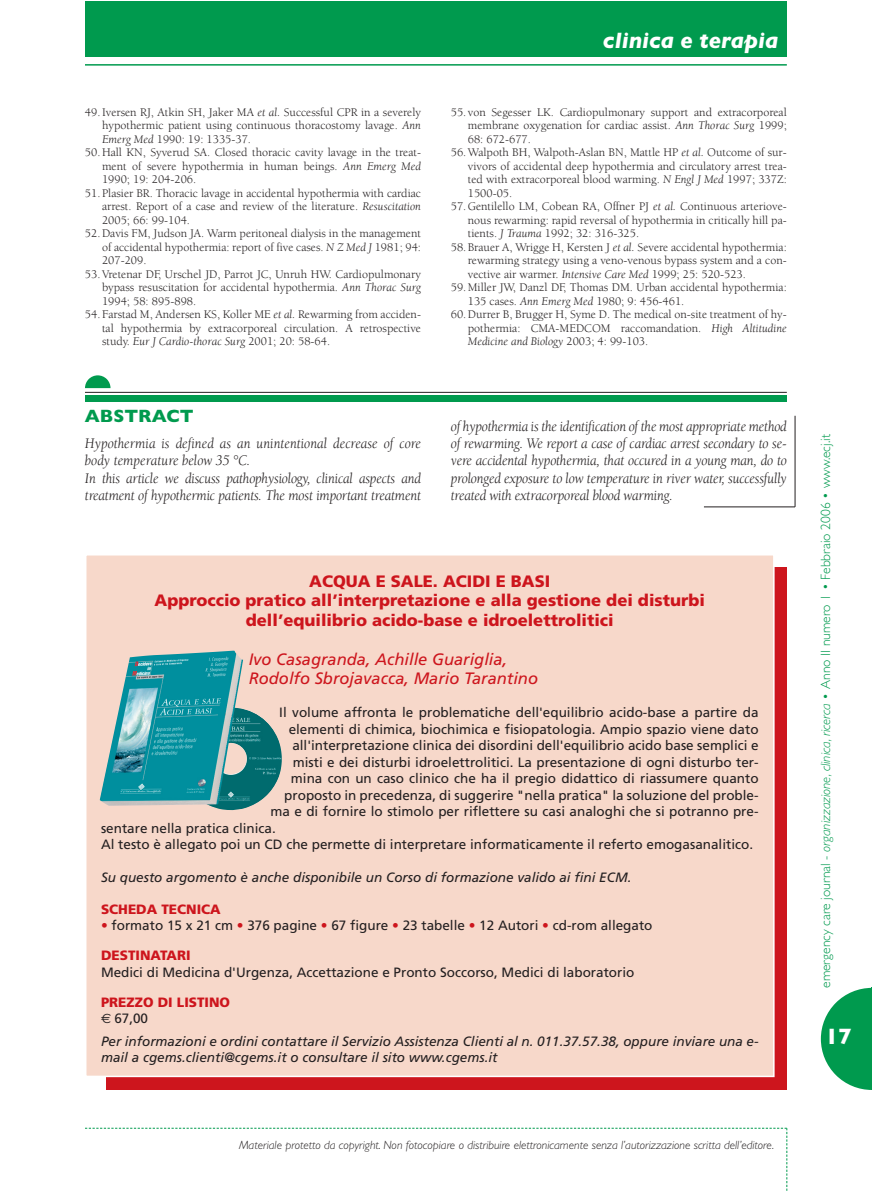
<style>
.page{position:relative;width:872px;height:1191px;background:#fff}
.page>*{position:absolute;margin:0;border:0;box-sizing:border-box;transform-origin:0 0}
.t1{font:italic 700 22.5px "Gill Sans";color:#fff}
.t2{font:700 22.5px "Gill Sans";color:#fff}
.t3{font:700 18px "Gill Sans";color:#009a4e}
.t4{font:900 16.5px/19.5px "Frutiger";color:#cd151d;text-align:center}
.t5{font:italic 16.5px/19.5px "Frutiger";color:#cd151d}
.t6{font:italic 15px/17.4px "Berkeley";letter-spacing:-.015em;color:#231f20;scale:.95 1}
.t7{font:13.5px "Frutiger";color:#231f20}
.t8{font:italic 13.5px/15.8px "Frutiger";color:#231f20}
.t9{font:300 13.5px "Gill Sans";color:#009a4e}
.t10{font:900 13.5px/15.8px "Frutiger";color:#cd151d}
.t11{font:12px "Berkeley";color:#231f20}
.t12{font:italic 300 12px "Gill Sans";color:#231f20}
.t13{font:italic 12px "Berkeley";color:#231f20}
.s1{font-style:italic}
.s2{font-style:normal}
.s3{color:#cd151d}
.s4{font-family:"Euro Sans";font-weight:400;color:#231f20}
.s5{font-weight:400;color:#231f20}
</style>
<div class="page">
<svg style="left:85px;top:1127px;width:702px;height:64px"></svg>
<div style="left:85px;top:1px;width:702px;height:55px;background:#009a4e"></div>
<hr style="left:85px;top:64px;width:702px;height:2px;background:#009a4e">
<svg style="left:821px;top:988px;width:50px;height:102px"></svg>
<hr style="left:871px;top:988px;width:1px;height:102px;background:#009a4e">
<div style="left:85px;top:395px;width:702px;height:6px;background:#009a4e"></div>
<hr style="left:85px;top:392px;width:702px;height:1px;background:#231f20">
<svg style="left:85px;top:375px;width:25px;height:13px"></svg>
<hr style="left:794px;top:416px;width:1px;height:91px;background:#231f20">
<hr style="left:704px;top:506px;width:91px;height:1px;background:#231f20">
<svg style="left:106px;top:567px;width:681px;height:523px;background:#ce1b23"></svg>
<div style="left:86px;top:555px;width:688px;height:521px;background:#f7d8ca"></div>
<div style="left:85px;top:554px;width:689px;height:523px;border:2px solid #fff"></div>
<img style="left:179px;top:707px;width:103px;height:103px;border-radius:50%">
<img style="left:100px;top:650px;width:143px;height:155px">
<p class="t11" style="left:85px;top:107px;width:337px">49.Iversen RJ, Atkin SH, Jaker MA <span class="s1">et al.</span> Successful CPR in a severely</p>
<p class="t11" style="left:102px;top:121px;width:320px">hypothermic patient using continuous thoracostomy lavage. <span class="s1">Ann</span></p>
<p class="t11" style="left:102px;top:134px;width:150px"><span class="s1">Emerg Med</span> 1990: 19: 1335-37.</p>
<p class="t11" style="left:85px;top:148px;width:337px">50.Hall KN, Syverud SA. Closed thoracic cavity lavage in the treat-</p>
<p class="t11" style="left:102px;top:161px;width:320px">ment of severe hypothermia in human beings. <span class="s1">Ann Emerg Med</span></p>
<p class="t11" style="left:102px;top:175px;width:96px">1990; 19: 204-206.</p>
<p class="t11" style="left:85px;top:188px;width:337px">51.Plasier BR. Thoracic lavage in accidental hypothermia with cardiac</p>
<p class="t11" style="left:102px;top:202px;width:320px">arrest. Report of a case and review of the literature. <span class="s1">Resuscitation</span></p>
<p class="t11" style="left:102px;top:215px;width:90px">2005; 66: 99-104.</p>
<p class="t11" style="left:85px;top:229px;width:337px">52.Davis FM, Judson JA. Warm peritoneal dialysis in the management</p>
<p class="t11" style="left:102px;top:242px;width:320px">of accidental hypothermia: report of five cases. <span class="s1">N Z Med J</span> 1981; 94:</p>
<p class="t11" style="left:102px;top:256px;width:46px">207-209.</p>
<p class="t11" style="left:85px;top:269px;width:337px">53.Vretenar DF, Urschel JD, Parrot JC, Unruh HW. Cardiopulmonary</p>
<p class="t11" style="left:102px;top:283px;width:320px">bypass resuscitation for accidental hypothermia. <span class="s1">Ann Thorac Surg</span></p>
<p class="t11" style="left:102px;top:296px;width:96px">1994; 58: 895-898.</p>
<p class="t11" style="left:85px;top:310px;width:337px">54.Farstad M, Andersen KS, Koller ME <span class="s1">et al.</span> Rewarming from acciden-</p>
<p class="t11" style="left:102px;top:323px;width:320px">tal hypothermia by extracorporeal circulation. A retrospective</p>
<p class="t13" style="left:102px;top:337px;width:230px"><span class="s2">study.</span> Eur J Cardio-thorac Surg <span class="s2">2001; 20: 58-64.</span></p>
<h2 class="t3" style="left:85px;top:410px;width:110px">ABSTRACT</h2>
<p class="t6" style="left:85px;top:436px;width:355px">Hypothermia is defined as an unintentional decrease of core body temperature below 35 °C.<br>In this article we discuss pathophysiology, clinical aspects and treatment of hypothermic patients. The most important treatment</p>
<h1 class="t1" style="left:603px;top:33px;width:177px">clinica e terapia</h1>
<p class="t11" style="left:451px;top:107px;width:337px">55.von Segesser LK. Cardiopulmonary support and extracorporeal</p>
<p class="t11" style="left:468px;top:121px;width:320px">membrane oxygenation for cardiac assist. <span class="s1">Ann Thorac Surg</span> 1999;</p>
<p class="t11" style="left:468px;top:134px;width:65px">68: 672-677.</p>
<p class="t11" style="left:451px;top:148px;width:337px">56.Walpoth BH, Walpoth-Aslan BN, Mattle HP <span class="s1">et al.</span> Outcome of sur-</p>
<p class="t11" style="left:468px;top:161px;width:320px">vivors of accidental deep hypothermia and circulatory arrest trea-</p>
<p class="t11" style="left:468px;top:175px;width:320px">ted with extracorporeal blood warming. <span class="s1">N Engl J Med</span> 1997; 337Z:</p>
<p class="t11" style="left:468px;top:188px;width:46px">1500-05.</p>
<p class="t11" style="left:451px;top:202px;width:337px">57.Gentilello LM, Cobean RA, Offner PJ <span class="s1">et al.</span> Continuous arteriove-</p>
<p class="t11" style="left:468px;top:215px;width:320px">nous rewarming: rapid reversal of hypothermia in critically hill pa-</p>
<p class="t11" style="left:468px;top:229px;width:173px">tients. <span class="s1">J Trauma</span> 1992; 32: 316-325.</p>
<p class="t11" style="left:451px;top:242px;width:337px">58.Brauer A, Wrigge H, Kersten J <span class="s1">et al.</span> Severe accidental hypothermia:</p>
<p class="t11" style="left:468px;top:256px;width:320px">rewarming strategy using a veno-venous bypass system and a con-</p>
<p class="t11" style="left:468px;top:269px;width:280px">vective air warmer. <span class="s1">Intensive Care Med</span> 1999; 25: 520-523.</p>
<p class="t11" style="left:451px;top:283px;width:337px">59.Miller JW, Danzl DF, Thomas DM. Urban accidental hypothermia:</p>
<p class="t11" style="left:468px;top:296px;width:218px">135 cases. <span class="s1">Ann Emerg Med</span> 1980; 9: 456-461.</p>
<p class="t11" style="left:451px;top:310px;width:337px">60.Durrer B, Brugger H, Syme D. The medical on-site treatment of hy-</p>
<p class="t11" style="left:468px;top:323px;width:320px">pothermia: CMA-MEDCOM raccomandation. <span class="s1">High Altitudine</span></p>
<p class="t13" style="left:468px;top:337px;width:182px">Medicine and Biology <span class="s2">2003; 4: 99-103.</span></p>
<p class="t6" style="left:451px;top:418px;width:355px;text-align:justify">of hypothermia is the identification of the most appropriate method of rewarming. We report a case of cardiac arrest secondary to se&shy;vere accidental hypothermia, that occured in a young man, do to prolonged exposure to low temperature in river water, successfully treated with extracorporeal blood warming.</p>
<h3 class="t4" style="left:155px;top:572px;width:552px">ACQUA E SALE. ACIDI E BASI<br>Approccio pratico all’interpretazione e alla gestione dei disturbi dell’equilibrio acido-base e idroelettrolitici</h3>
<h3 class="t5" style="left:249px;top:650px;width:291px">Ivo Casagranda, Achille Guariglia,<br>Rodolfo Sbrojavacca, Mario Tarantino</h3>
<p class="t7" style="left:279px;top:707px;width:481px">Il volume affronta le problematiche dell'equilibrio acido-base a partire da</p>
<p class="t7" style="left:289px;top:723px;width:471px">elementi di chimica, biochimica e fisiopatologia. Ampio spazio viene dato</p>
<p class="t7" style="left:292px;top:740px;width:468px">all'interpretazione clinica dei disordini dell'equilibrio acido base semplici e</p>
<p class="t7" style="left:293px;top:756px;width:467px">misti e dei disturbi idroelettrolitici. La presentazione di ogni disturbo ter-</p>
<p class="t7" style="left:291px;top:773px;width:469px">mina con un caso clinico che ha il pregio didattico di riassumere quanto</p>
<p class="t7" style="left:284px;top:789px;width:476px">proposto in precedenza, di suggerire "nella pratica" la soluzione del proble-</p>
<p class="t7" style="left:270px;top:806px;width:490px">ma e di fornire lo stimolo per riflettere su casi analoghi che si potranno pre-</p>
<p class="t7" style="left:101px;top:822px;width:176px">sentare nella pratica clinica.</p>
<p class="t7" style="left:101px;top:839px;width:653px">Al testo è allegato poi un CD che permette di interpretare informaticamente il referto emogasanalitico.</p>
<p class="t8" style="left:101px;top:871px;width:532px">Su questo argomento è anche disponibile un Corso di formazione valido ai fini ECM.</p>
<p class="t10" style="left:101px;top:902px;width:121px">SCHEDA TECNICA</p>
<p class="t7" style="left:101px;top:920px;width:553px"><span class="s3">•</span> formato 15 x 21 cm <span class="s3">•</span> 376 pagine <span class="s3">•</span> 67 figure <span class="s3">•</span> 23 tabelle <span class="s3">•</span> 12 Autori <span class="s3">•</span> cd-rom allegato</p>
<p class="t10" style="left:101px;top:949px;width:91px">DESTINATARI</p>
<p class="t7" style="left:101px;top:966px;width:535px">Medici di Medicina d'Urgenza, Accettazione e Pronto Soccorso, Medici di laboratorio</p>
<p class="t10" style="left:101px;top:995px;width:131px">PREZZO DI LISTINO <span class="s4">€</span> <span class="s5">67,00</span></p>
<p class="t8" style="left:101px;top:1034px;width:659px">Per informazioni e ordini contattare il Servizio Assistenza Clienti al n. 011.37.57.38, oppure inviare una e&shy;mail a cgems.clienti@cgems.it o consultare il sito www.cgems.it</p>
<p class="t12" style="left:239px;top:1141px;width:536px">Materiale protetto da copyright. Non fotocopiare o distribuire elettronicamente senza l’autorizzazione scritta dell’editore.</p>
<p class="t9" style="left:821px;top:988px;width:555px;rotate:-90deg">emergency care journal - <span class="s1">organizzazione, clinica, ricerca •</span> Anno II numero 1 • Febbraio 2006 • www.ecj.it</p>
<h1 class="t2" style="left:825px;top:1028px;width:28px">17</h1>
</div>
